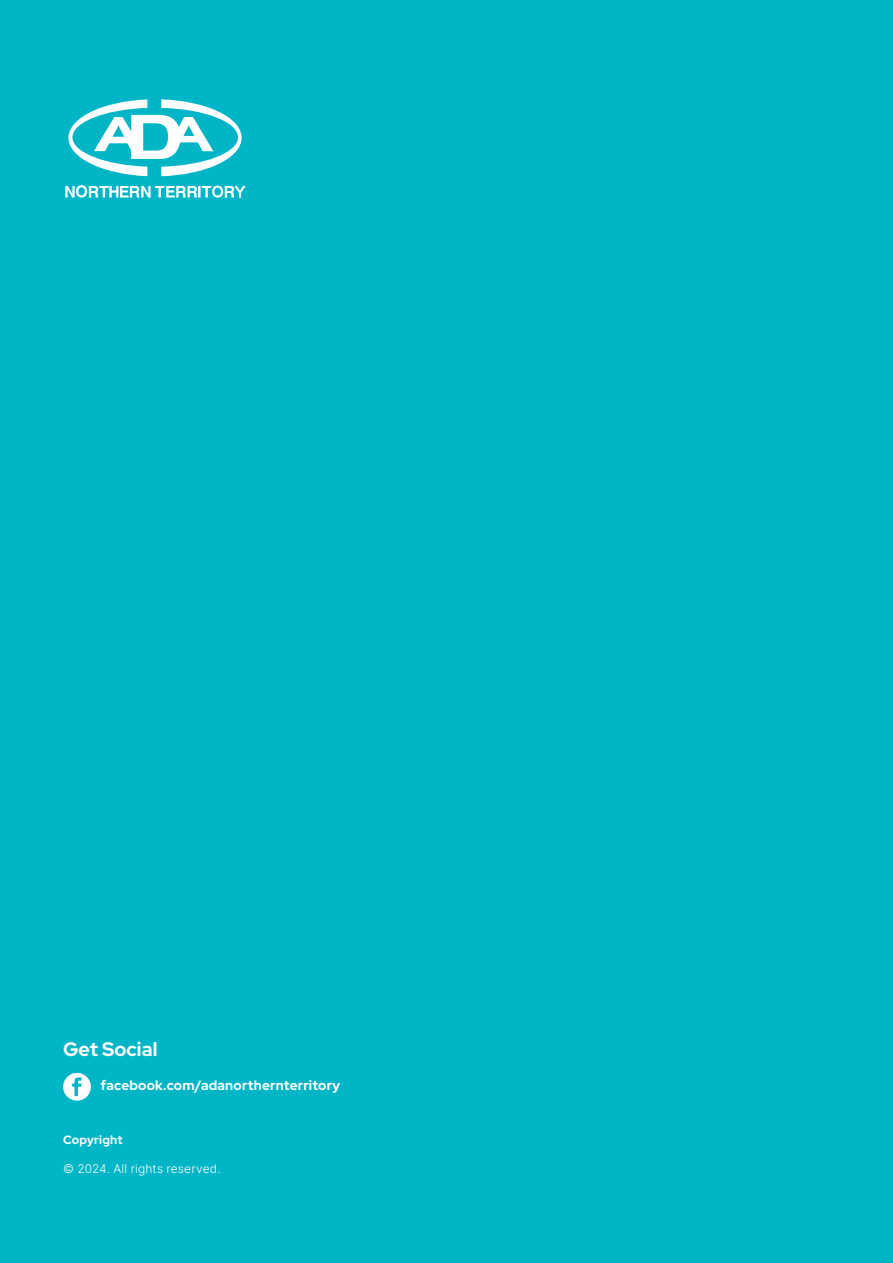
<style>
.page{position:relative;width:893px;height:1263px;background:#00b5c5}
.page>*{position:absolute;margin:0;border:0;box-sizing:border-box;transform-origin:0 0}
.Subhead{font:700 19.5px "Red Hat Display";color:#fff}
.Subhead-2{font:700 13.5px "Red Hat Display";letter-spacing:.015em;color:#fff}
.Body_Copy{font:12px "Inter";letter-spacing:.015em;color:#fff}
.Body_Copy-2{font:700 12px "Red Hat Display";letter-spacing:.015em;color:#fff}
</style>
<div class="page">
<div style="left:63px;top:1073px;width:28px;height:28px;background:#fff;border-radius:50%"></div>
<svg style="left:72px;top:1077px;width:10px;height:19px"></svg>
<svg style="left:68px;top:99px;width:174px;height:77px"></svg>
<svg style="left:65px;top:185px;width:181px;height:13px"></svg>
<p class="Subhead" style="left:63px;top:1037px;width:96px">Get Social</p>
<p class="Subhead-2" style="left:101px;top:1076px;width:241px">facebook.com/adanorthernterritory</p>
<p class="Body_Copy-2" style="left:63px;top:1132px;width:61px">Copyright</p>
<p class="Body_Copy" style="left:63px;top:1160px;width:159px">© 2024. All rights reserved.</p>
</div>
